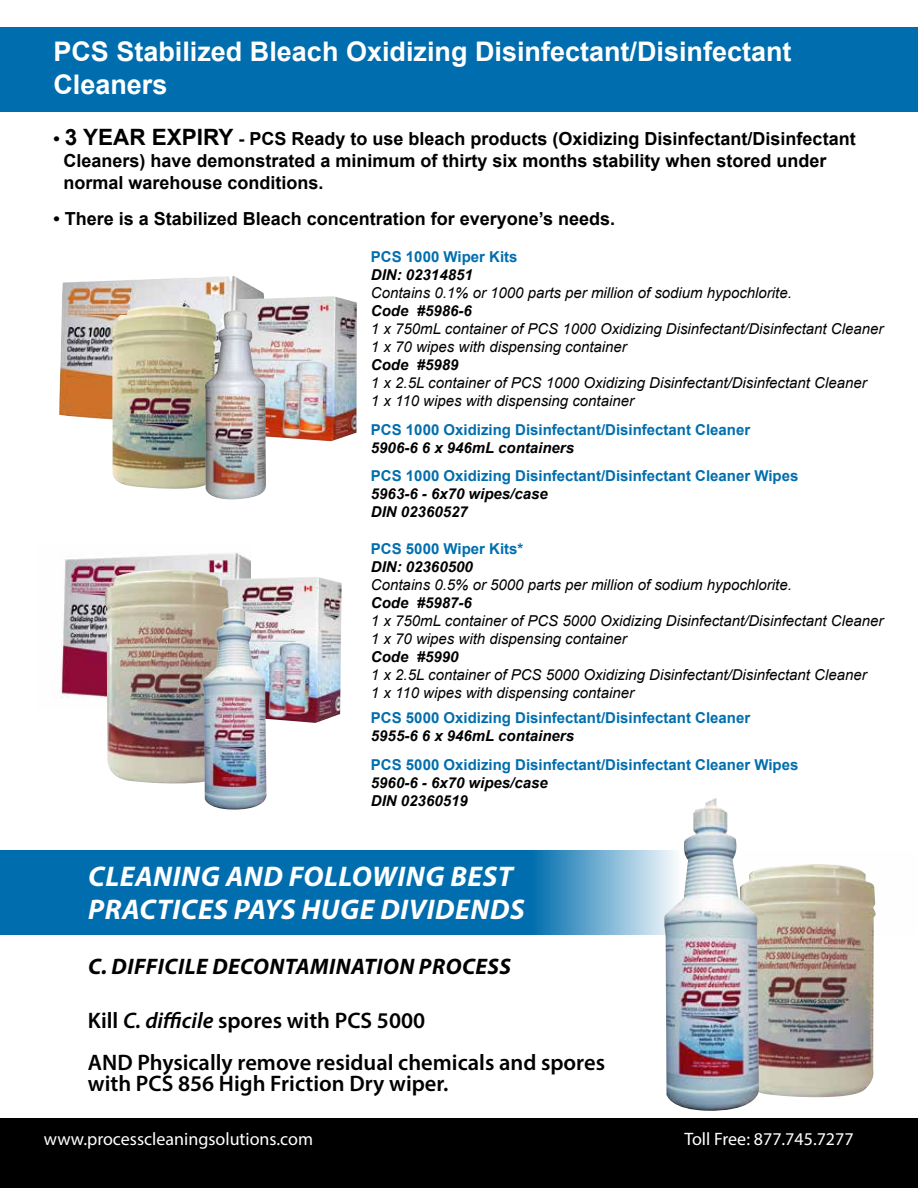
<style>
.page{position:relative;width:918px;height:1188px;background:#fff}
.page>*{position:absolute;margin:0;border:0;box-sizing:border-box;transform-origin:0 0}
.t1{font:italic 700 28.5px/33px "Myriad Pro";letter-spacing:.02em;color:#fff}
.t2{font:700 27px/33px "Arial";color:#fff}
.t3{font:600 22.5px/42px "Myriad Pro";color:#000}
.t4{font:italic 700 22.5px "Myriad Pro";letter-spacing:.02em;color:#000}
.t5{font:700 18px/21.6px "Arial";color:#000}
.t6{font:18px "Myriad Pro";color:#fff}
.t7{font:italic 15px/18px "Arial";color:#000}
.t8{font:700 15px "Arial";color:#006eae}
.t9{font:italic 700 15px/18px "Arial";color:#000}
.s1{font-size:22.5px}
.s2{font-style:italic}
</style>
<div class="page">
<svg style="left:0;top:850px;width:664px;height:85px;background:#167ab4"></svg>
<div style="left:0;top:27px;width:918px;height:85px;background:#006eae"></div>
<img style="left:59px;top:276px;width:205px;height:144px">
<img style="left:60px;top:552px;width:191px;height:146px">
<img style="left:229px;top:577px;width:113px;height:146px">
<img style="left:237px;top:296px;width:120px;height:145px">
<img style="left:111px;top:306px;width:106px;height:183px">
<img style="left:205px;top:310px;width:61px;height:190px">
<img style="left:105px;top:570px;width:124px;height:214px">
<div style="left:0;top:1119px;width:918px;height:69px;background:#000"></div>
<img style="left:760px;top:864px;width:116px;height:234px">
<img style="left:203px;top:601px;width:64px;height:209px">
<img style="left:664px;top:798px;width:96px;height:313px">
<h2 class="t2" style="left:53px;top:35px;width:740px">PCS Stabilized Bleach Oxidizing Disinfectant/Disinfectant<br>Cleaners</h2>
<p class="t5" style="left:63px;top:129px;width:794px;text-indent:-10px">• <span class="s1">3 YEAR EXPIRY</span> - PCS Ready to use bleach products (Oxidizing Disinfectant/Disinfectant<br>Cleaners) have demonstrated a minimum of thirty six months stability when stored under normal warehouse conditions.</p>
<p class="t5" style="left:53px;top:208px;width:563px">• There is a Stabilized Bleach concentration for everyone’s needs.</p>
<p class="t8" style="left:371px;top:246px;width:148px">PCS 1000 Wiper Kits</p>
<p class="t9" style="left:371px;top:266px;width:103px">DIN: 02314851</p>
<p class="t7" style="left:371px;top:284px;width:423px">Contains 0.1% or 1000 parts per million of sodium hypochlorite.</p>
<p class="t9" style="left:371px;top:302px;width:102px">Code #5986-6</p>
<p class="t7" style="left:371px;top:320px;width:514px">1 x 750mL container of PCS 1000 Oxidizing Disinfectant/Disinfectant Cleaner<br>1 x 70 wipes with dispensing container</p>
<p class="t9" style="left:371px;top:356px;width:89px">Code #5989</p>
<p class="t7" style="left:371px;top:374px;width:497px">1 x 2.5L container of PCS 1000 Oxidizing Disinfectant/Disinfectant Cleaner<br>1 x 110 wipes with dispensing container</p>
<p class="t8" style="left:371px;top:419px;width:381px">PCS 1000 Oxidizing Disinfectant/Disinfectant Cleaner</p>
<p class="t9" style="left:371px;top:439px;width:205px">5906-6 6 x 946mL containers</p>
<p class="t8" style="left:371px;top:466px;width:429px">PCS 1000 Oxidizing Disinfectant/Disinfectant Cleaner Wipes</p>
<p class="t9" style="left:371px;top:486px;width:178px">5963-6 - 6x70 wipes/case<br>DIN 02360527</p>
<p class="t8" style="left:371px;top:538px;width:154px">PCS 5000 Wiper Kits*</p>
<p class="t9" style="left:371px;top:558px;width:103px">DIN: 02360500</p>
<p class="t7" style="left:371px;top:576px;width:423px">Contains 0.5% or 5000 parts per million of sodium hypochlorite.</p>
<p class="t9" style="left:371px;top:594px;width:102px">Code #5987-6</p>
<p class="t7" style="left:371px;top:612px;width:514px">1 x 750mL container of PCS 5000 Oxidizing Disinfectant/Disinfectant Cleaner<br>1 x 70 wipes with dispensing container</p>
<p class="t9" style="left:371px;top:648px;width:89px">Code #5990</p>
<p class="t7" style="left:371px;top:666px;width:497px">1 x 2.5L container of PCS 5000 Oxidizing Disinfectant/Disinfectant Cleaner<br>1 x 110 wipes with dispensing container</p>
<p class="t8" style="left:371px;top:708px;width:381px">PCS 5000 Oxidizing Disinfectant/Disinfectant Cleaner</p>
<p class="t9" style="left:371px;top:728px;width:205px">5955-6 6 x 946mL containers</p>
<p class="t8" style="left:371px;top:754px;width:429px">PCS 5000 Oxidizing Disinfectant/Disinfectant Cleaner Wipes</p>
<p class="t9" style="left:371px;top:774px;width:178px">5960-6 - 6x70 wipes/case<br>DIN 02360519</p>
<h1 class="t1" style="left:88px;top:859px;width:438px">CLEANING AND FOLLOWING BEST<br>PRACTICES PAYS HUGE DIVIDENDS</h1>
<h3 class="t4" style="left:88px;top:952px;width:424px">C. DIFFICILE DECONTAMINATION PROCESS</h3>
<h3 class="t3" style="left:88px;top:999px;width:519px">Kill <span class="s2">C. difficile</span> spores with PCS 5000<br>AND Physically remove residual chemicals and spores</h3>
<h3 class="t3" style="left:88px;top:1062px;width:362px">with PCS 856 High Friction Dry wiper.</h3>
<p class="t6" style="left:44px;top:1128px;width:271px">www.processcleaningsolutions.com</p>
<p class="t6" style="left:684px;top:1128px;width:171px">Toll Free: 877.745.7277</p>
</div>
